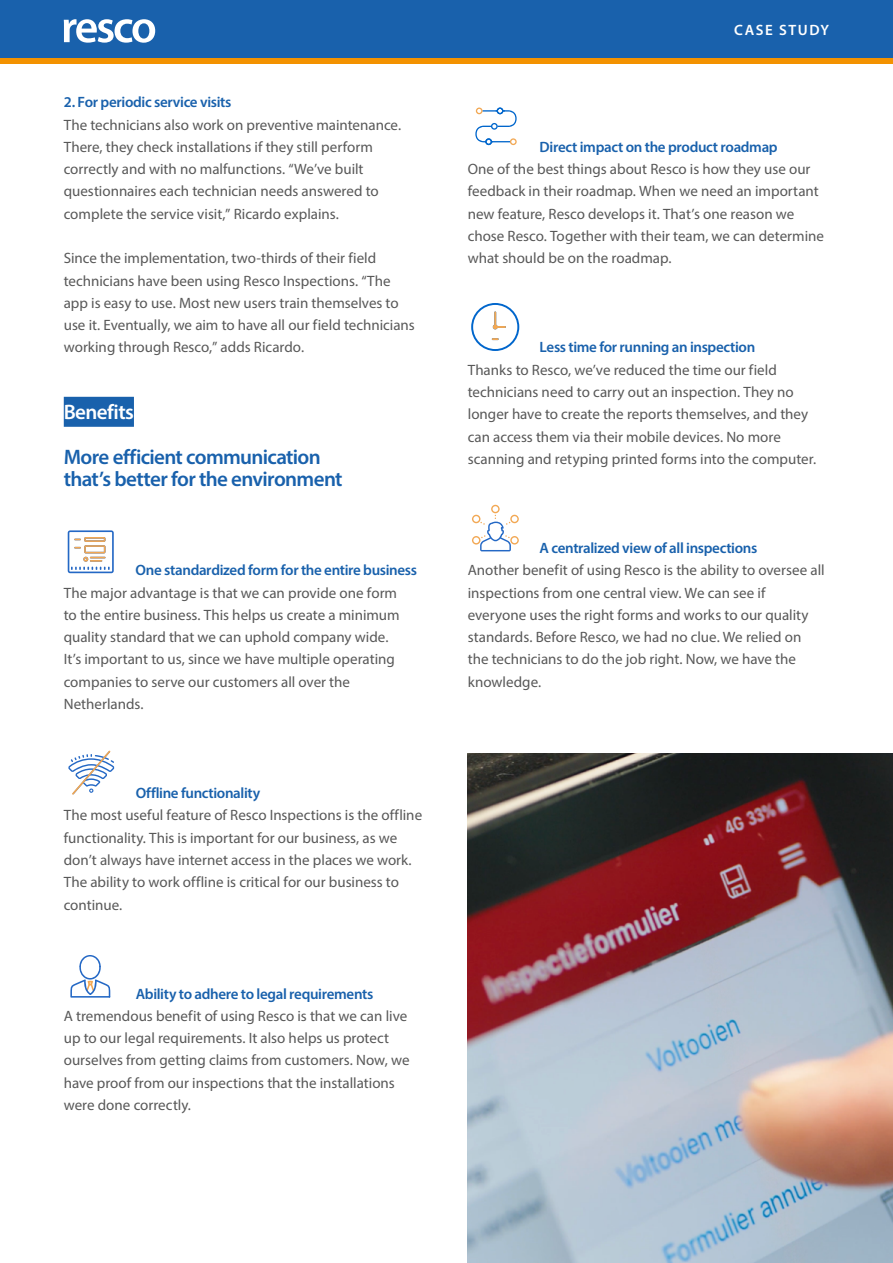
<style>
.page{position:relative;width:893px;height:1263px;background:#fff}
.page>*{position:absolute;margin:0;border:0;box-sizing:border-box;transform-origin:0 0}
.t1{font:600 21px/22.4px "Myriad Pro";letter-spacing:-.03em;color:#1961ac}
.t2{font:600 21px "Myriad Pro";letter-spacing:-.03em;color:#fff}
.t3{font:15px/22.2px "Myriad Pro";color:#585858}
.t4{font:600 15px "Myriad Pro";letter-spacing:-.025em;color:#1961ac}
.t5{font:600 15px "Myriad Pro";letter-spacing:.105em;color:#fff}
</style>
<div class="page">
<div style="left:0;top:0;width:893px;height:58px;background:#1961ac"></div>
<div style="left:0;top:58px;width:893px;height:6px;background:#f39200"></div>
<svg style="left:64px;top:19px;width:91px;height:24px"></svg>
<div style="left:64px;top:397px;width:70px;height:30px;background:#1961ac"></div>
<svg style="left:68px;top:530px;width:46px;height:43px"></svg>
<svg style="left:68px;top:750px;width:46px;height:45px"></svg>
<svg style="left:70px;top:955px;width:40px;height:42px"></svg>
<img style="left:468px;top:753px;width:425px;height:510px">
<svg style="left:475px;top:108px;width:42px;height:37px"></svg>
<svg style="left:471px;top:303px;width:48px;height:48px"></svg>
<svg style="left:472px;top:505px;width:47px;height:46px"></svg>
<p class="t4" style="left:64px;top:93px;width:169px">2. For periodic service visits</p>
<p class="t3" style="left:64px;top:113px;width:339px">The technicians also work on preventive maintenance.<br>There, they check installations if they still perform correctly and with no malfunctions. “We’ve built questionnaires each technician needs answered to complete the service visit,” Ricardo explains.</p>
<p class="t3" style="left:64px;top:247px;width:352px">Since the implementation, two-thirds of their field technicians have been using Resco Inspections. “The app is easy to use. Most new users train themselves to use it. Eventually, we aim to have all our field technicians working through Resco,” adds Ricardo.</p>
<h1 class="t2" style="left:64px;top:399px;width:72px">Benefits</h1>
<h1 class="t1" style="left:64px;top:445px;width:280px">More efficient communication that’s better for the environment</h1>
<p class="t4" style="left:136px;top:561px;width:283px">One standardized form for the entire business</p>
<p class="t3" style="left:64px;top:581px;width:337px">The major advantage is that we can provide one form to the entire business. This helps us create a minimum quality standard that we can uphold company wide.<br>It’s important to us, since we have multiple operating companies to serve our customers all over the Netherlands.</p>
<p class="t4" style="left:136px;top:783px;width:126px">Offline functionality</p>
<p class="t3" style="left:64px;top:804px;width:360px">The most useful feature of Resco Inspections is the offline functionality. This is important for our business, as we don’t always have internet access in the places we work.<br>The ability to work offline is critical for our business to continue.</p>
<p class="t4" style="left:136px;top:984px;width:239px">Ability to adhere to legal requirements</p>
<p class="t3" style="left:64px;top:1004px;width:347px">A tremendous benefit of using Resco is that we can live up to our legal requirements. It also helps us protect ourselves from getting claims from customers. Now, we have proof from our inspections that the installations were done correctly.</p>
<p class="t5" style="left:734px;top:20px;width:97px">CASE STUDY</p>
<p class="t4" style="left:540px;top:137px;width:240px">Direct impact on the product roadmap</p>
<p class="t3" style="left:468px;top:158px;width:358px">One of the best things about Resco is how they use our feedback in their roadmap. When we need an important new feature, Resco develops it. That’s one reason we chose Resco. Together with their team, we can determine what should be on the roadmap.</p>
<p class="t4" style="left:540px;top:338px;width:217px">Less time for running an inspection</p>
<p class="t3" style="left:468px;top:358px;width:350px">Thanks to Resco, we’ve reduced the time our field technicians need to carry out an inspection. They no longer have to create the reports themselves, and they can access them via their mobile devices. No more scanning and retyping printed forms into the computer.</p>
<p class="t4" style="left:540px;top:538px;width:219px">A centralized view of all inspections</p>
<p class="t3" style="left:468px;top:559px;width:358px">Another benefit of using Resco is the ability to oversee all inspections from one central view. We can see if everyone uses the right forms and works to our quality standards. Before Resco, we had no clue. We relied on the technicians to do the job right. Now, we have the knowledge.</p>
</div>
